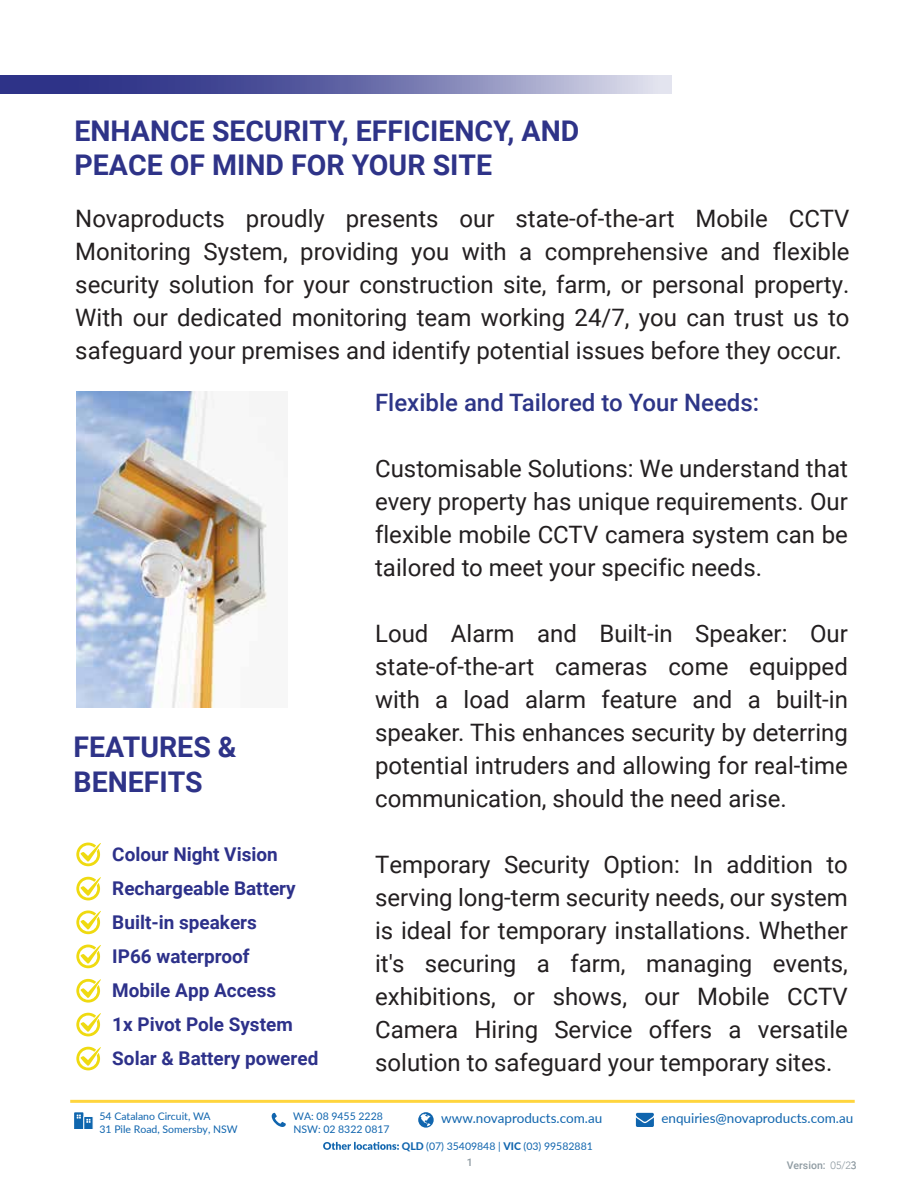
<style>
.page{position:relative;width:918px;height:1188px;background:#fff}
.page>*{position:absolute;margin:0;border:0;box-sizing:border-box;transform-origin:0 0}
.t1{font:700 28.5px/34.2px "Roboto";color:#2e3388}
.t2{font:24px/33px "Roboto";color:#231f20;text-align:justify}
.t3{font:500 24px "Roboto";color:#2d3587}
.t4{font:700 18.9px/34px "Roboto";color:#2d318a}
.t5{font:13.5px "Lato";color:#1065ae}
.t6{font:10.5px "Lato";color:#1065ae}
.t7{font:500 10.5px "Roboto";color:#8f9ba2}
.s1{font-weight:800}
.s2{font-family:"Avenir";font-weight:300}
</style>
<div class="page">
<svg style="left:76px;top:843px;width:25px;height:23px"></svg>
<svg style="left:76px;top:877px;width:25px;height:23px"></svg>
<svg style="left:76px;top:910px;width:25px;height:24px"></svg>
<svg style="left:76px;top:945px;width:25px;height:23px"></svg>
<svg style="left:76px;top:979px;width:25px;height:24px"></svg>
<svg style="left:76px;top:1013px;width:25px;height:23px"></svg>
<svg style="left:76px;top:1047px;width:25px;height:23px"></svg>
<svg style="left:0;top:75px;width:672px;height:19px;background:#7376af"></svg>
<svg style="left:10px;top:79px;width:647px;height:15px;background:#6b6fab"></svg>
<svg style="left:323px;top:1142px;width:76px;height:8px"></svg>
<hr style="left:70px;top:1100px;width:785px;height:3px;background:#ffd53d">
<svg style="left:636px;top:1113px;width:18px;height:14px"></svg>
<svg style="left:418px;top:1112px;width:16px;height:16px"></svg>
<svg style="left:272px;top:1113px;width:14px;height:14px"></svg>
<div style="left:74px;top:1112px;width:9px;height:19px;background:#0f66ae"></div>
<div style="left:84px;top:1116px;width:9px;height:18px;background:#0f66ae"></div>
<div style="left:84px;top:1116px;width:9px;height:18px;border:1px solid #fff"></div>
<svg style="left:77px;top:1115px;width:14px;height:8px"></svg>
<div style="left:72px;top:1129px;width:22px;height:8px;background:#fff"></div>
<img style="left:76px;top:391px;width:191px;height:317px">
<p class="t1" style="left:74px;top:113px;width:507px">ENHANCE SECURITY, EFFICIENCY, AND<br>PEACE OF MIND FOR YOUR SITE</p>
<p class="t2" style="left:75px;top:201px;width:776px">Novaproducts proudly presents our state-of-the-art Mobile CCTV Monitoring System, providing you with a comprehensive and flexible security solution for your construction site, farm, or personal property.<br>With our dedicated monitoring team working 24/7, you can trust us to safeguard your premises and identify potential issues before they occur.</p>
<p class="t3" style="left:375px;top:385px;width:386px">Flexible and Tailored to Your Needs:</p>
<p class="t1" style="left:74px;top:729px;width:165px">FEATURES &amp;<br>BENEFITS</p>
<p class="t4" style="left:112px;top:837px;width:208px">Colour Night Vision<br>Rechargeable Battery<br>Built-in speakers<br>IP66 waterproof<br>Mobile App Access<br>1x Pivot Pole System<br>Solar &amp; Battery powered</p>
<p class="t2" style="left:375px;top:451px;width:474px">Customisable Solutions: We understand that every property has unique requirements. Our flexible mobile CCTV camera system can be tailored to meet your specific needs.</p>
<p class="t2" style="left:375px;top:616px;width:474px">Loud Alarm and Built-in Speaker: Our state-of-the-art cameras come equipped with a load alarm feature and a built-in speaker. This enhances security by deterring potential intruders and allowing for real-time communication, should the need arise.</p>
<p class="t2" style="left:375px;top:847px;width:474px">Temporary Security Option: In addition to serving long-term security needs, our system is ideal for temporary installations. Whether it's securing a farm, managing events, exhibitions, or shows, our Mobile CCTV Camera Hiring Service offers a versatile solution to safeguard your temporary sites.</p>
<p class="t6" style="left:99px;top:1109px;width:113px">54 Catalano Circuit, WA</p>
<p class="t6" style="left:293px;top:1109px;width:91px">WA: 08 9455 2228</p>
<p class="t5" style="left:441px;top:1108px;width:163px">www.novaproducts.com.au</p>
<p class="t5" style="left:661px;top:1108px;width:193px">enquiries@novaproducts.com.au</p>
<p class="t6" style="left:99px;top:1121px;width:140px">31 Pile Road, Somersby, NSW</p>
<p class="t6" style="left:293px;top:1121px;width:98px">NSW: 02 8322 0817</p>
<p class="t6" style="left:402px;top:1138px;width:193px"><span class="s1">QLD</span> (07) 35409848 | <span class="s1">VIC</span> (03) 99582881</p>
<p class="t7" style="left:467px;top:1155px;width:7px">1</p>
<p class="t7" style="left:787px;top:1158px;width:71px">Version: <span class="s2">05/23</span></p>
</div>
